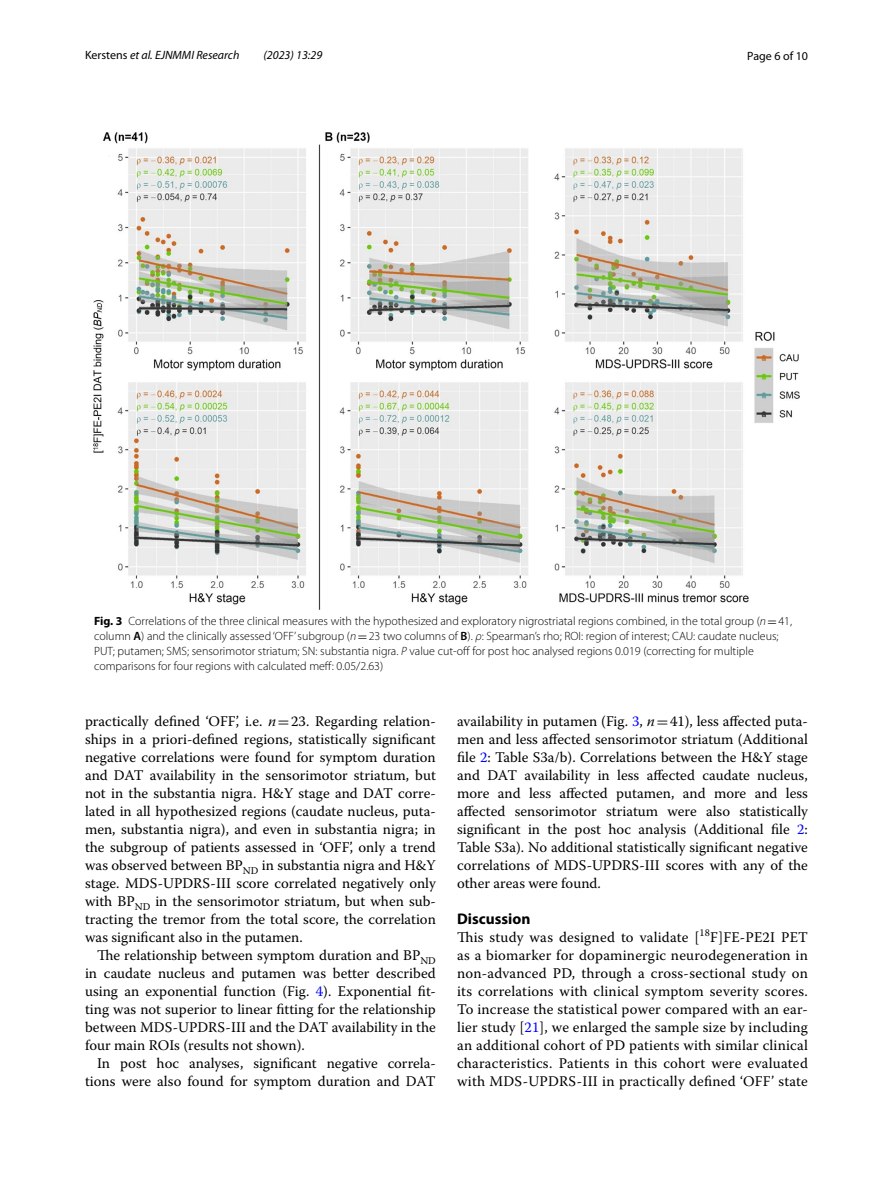
<style>
.page{position:relative;width:893px;height:1187px;background:#fff}
.page>*{position:absolute;margin:0;border:0;box-sizing:border-box;transform-origin:0 0}
.t1{font:700 15.45px "Myriad Pro";color:#000}
.t2{font:14.7px/18px "Warnock Pro";color:#000;text-align:justify}
.t3{font:300 12px/15px "Myriad Pro";color:#000}
.t4{font:italic 12px "Myriad Pro";color:#000}
.t5{font:12px "Myriad Pro";color:#000}
.s1{font-style:normal}
.s2{font-weight:700}
.s3{font-style:italic}
.s4{font-family:"MTSY";font-weight:400}
.s5{font-weight:600}
.s6{font-family:"MTSY"}
.s7{color:#00f}
</style>
<div class="page">
<img style="left:94px;top:133px;width:705px;height:476px">
<p class="t4" style="left:85px;top:48px;width:156px"><span class="s1">Kerstens</span> et al. EJNMMI Research</p>
<p class="t4" style="left:263px;top:48px;width:60px">(2023) 13:29</p>
<p class="t5" style="left:747px;top:48px;width:62px">Page 6 of 10</p>
<p class="t3" style="left:94px;top:613px;width:700px"><span class="s2">Fig. 3</span> Correlations of the three clinical measures with the hypothesized and exploratory nigrostriatal regions combined, in the total group (<span class="s3">n</span><span class="s4">=</span>41, column <span class="s5">A</span>) and the clinically assessed ‘OFF’ subgroup (<span class="s3">n</span><span class="s4">=</span>23 two columns of <span class="s5">B</span>). <span class="s3">ρ</span>: Spearman’s rho; ROI: region of interest; CAU: caudate nucleus; PUT; putamen; SMS; sensorimotor striatum; SN: substantia nigra. <span class="s3">P</span> value cut-off for post hoc analysed regions 0.019 (correcting for multiple comparisons for four regions with calculated meff: 0.05/2.63)</p>
<p class="t2" style="left:85px;top:712px;width:352px">practically defined ‘OFF’, i.e. <span class="s3">n</span><span class="s6">=</span>23. Regarding relation&shy;ships in a priori-defined regions, statistically significant negative correlations were found for symptom duration and DAT availability in the sensorimotor striatum, but not in the substantia nigra. H&amp;Y stage and DAT corre&shy;lated in all hypothesized regions (caudate nucleus, puta&shy;men, substantia nigra), and even in substantia nigra; in the subgroup of patients assessed in ‘OFF’, only a trend was observed between BP<sub>ND</sub> in substantia nigra and H&amp;Y stage. MDS-UPDRS-III score correlated negatively only with BP<sub>ND</sub> in the sensorimotor striatum, but when sub&shy;tracting the tremor from the total score, the correlation was significant also in the putamen.</p>
<p class="t2" style="left:85px;top:946px;width:352px;text-indent:12px">The relationship between symptom duration and BP<sub>ND </sub>in caudate nucleus and putamen was better described using an exponential function (Fig. <span class="s7">4</span>). Exponential fit&shy;ting was not superior to linear fitting for the relationship between MDS-UPDRS-III and the DAT availability in the four main ROIs (results not shown).</p>
<p class="t2" style="left:85px;top:1054px;width:352px;text-align:right">In post hoc analyses, significant negative correla&shy;tions were also found for symptom duration and DAT</p>
<p class="t2" style="left:457px;top:712px;width:352px">availability in putamen (Fig. <span class="s7">3</span>, <span class="s3">n</span><span class="s6">=</span>41), less affected puta&shy;men and less affected sensorimotor striatum (Additional file <span class="s7">2</span>: Table S3a/b). Correlations between the H&amp;Y stage and DAT availability in less affected caudate nucleus, more and less affected putamen, and more and less affected sensorimotor striatum were also statistically significant in the post hoc analysis (Additional file <span class="s7">2</span>:<br>Table S3a). No additional statistically significant negative correlations of MDS-UPDRS-III scores with any of the other areas were found.</p>
<p class="t1" style="left:457px;top:908px;width:75px">Discussion</p>
<p class="t2" style="left:457px;top:928px;width:352px">This study was designed to validate [<sup>18</sup>F]FE-PE2I PET as a biomarker for dopaminergic neurodegeneration in non-advanced PD, through a cross-sectional study on its correlations with clinical symptom severity scores.<br>To increase the statistical power compared with an ear&shy;lier study [<span class="s7">21</span>], we enlarged the sample size by including an additional cohort of PD patients with similar clinical characteristics. Patients in this cohort were evaluated with MDS-UPDRS-III in practically defined ‘OFF’ state</p>
</div>
